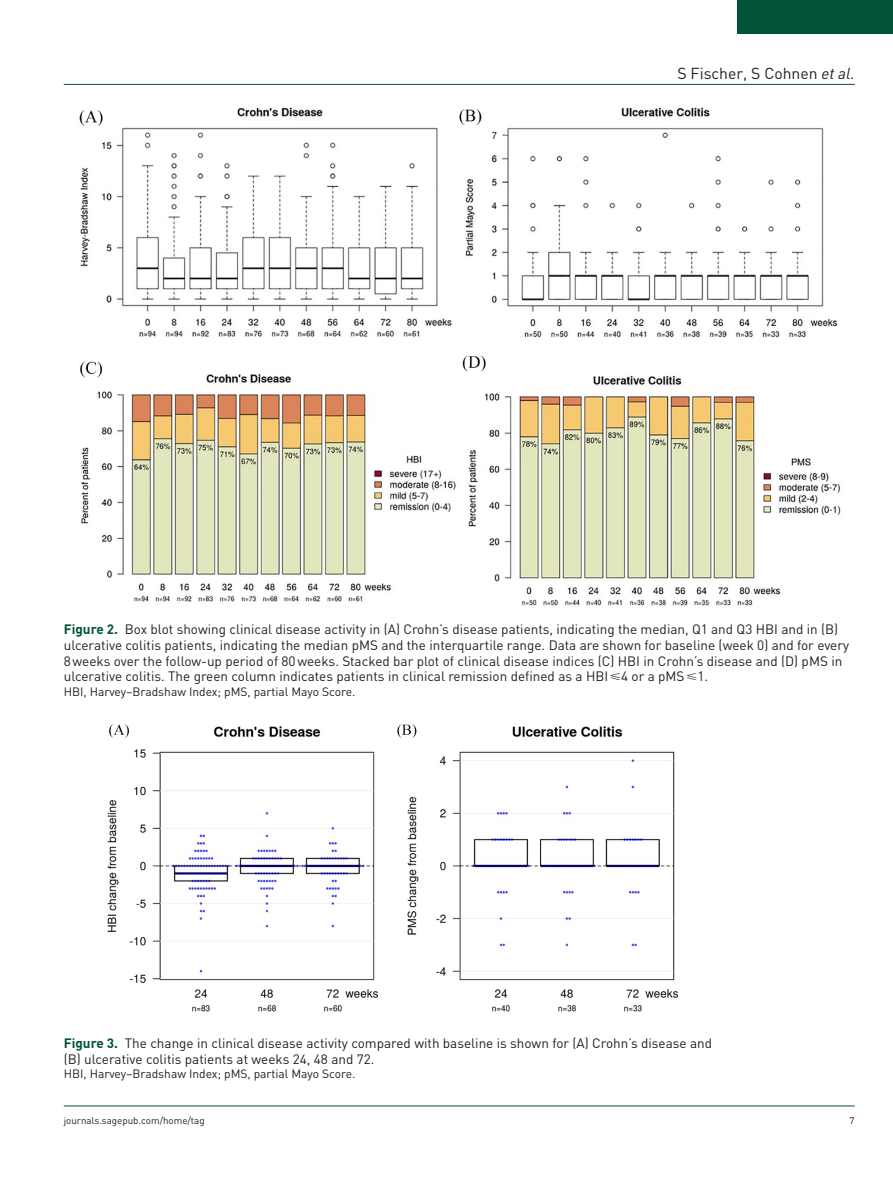
<style>
.page{position:relative;width:893px;height:1191px;background:#fff}
.page>*{position:absolute;margin:0;border:0;box-sizing:border-box;transform-origin:0 0}
.t1{font:15.75px "DIN";color:#231f20}
.t2{font:13.5px/15.8px "DIN";color:#231f20}
.t3{font:12px "DIN";color:#231f20}
.t4{font:9.75px "DIN";color:#231f20}
.s1{font-style:italic}
.s2{font-weight:700;color:#015436}
</style>
<div class="page">
<hr style="left:64px;top:84px;width:791px;height:1px;background:#015436">
<hr style="left:64px;top:1105px;width:791px;height:1px;background:#015436">
<div style="left:738px;top:0;width:155px;height:34px;background:#015436"></div>
<img style="left:79px;top:107px;width:762px;height:499px">
<img style="left:107px;top:724px;width:571px;height:288px">
<p class="t1" style="left:677px;top:63px;width:179px">S Fischer, S Cohnen <span class="s1">et al.</span></p>
<p class="t2" style="left:64px;top:621px;width:787px"><span class="s2">Figure 2.</span> Box blot showing clinical disease activity in (A) Crohn’s disease patients, indicating the median, Q1 and Q3 HBI and in (B) ulcerative colitis patients, indicating the median pMS and the interquartile range. Data are shown for baseline (week 0) and for every 8weeks over the follow-up period of 80weeks. Stacked bar plot of clinical disease indices (C) HBI in Crohn’s disease and (D) pMS in ulcerative colitis. The green column indicates patients in clinical remission defined as a HBI⩽4 or a pMS⩽1.</p>
<p class="t3" style="left:64px;top:684px;width:293px">HBI, Harvey–Bradshaw Index; pMS, partial Mayo Score.</p>
<p class="t2" style="left:64px;top:1035px;width:650px"><span class="s2">Figure 3.</span> The change in clinical disease activity compared with baseline is shown for (A) Crohn’s disease and (B) ulcerative colitis patients at weeks 24, 48 and 72.</p>
<p class="t3" style="left:64px;top:1066px;width:293px">HBI, Harvey–Bradshaw Index; pMS, partial Mayo Score.</p>
<p class="t4" style="left:64px;top:1114px;width:142px">journals.sagepub.com/home/tag</p>
<p class="t4" style="left:850px;top:1114px;width:7px">7</p>
</div>
